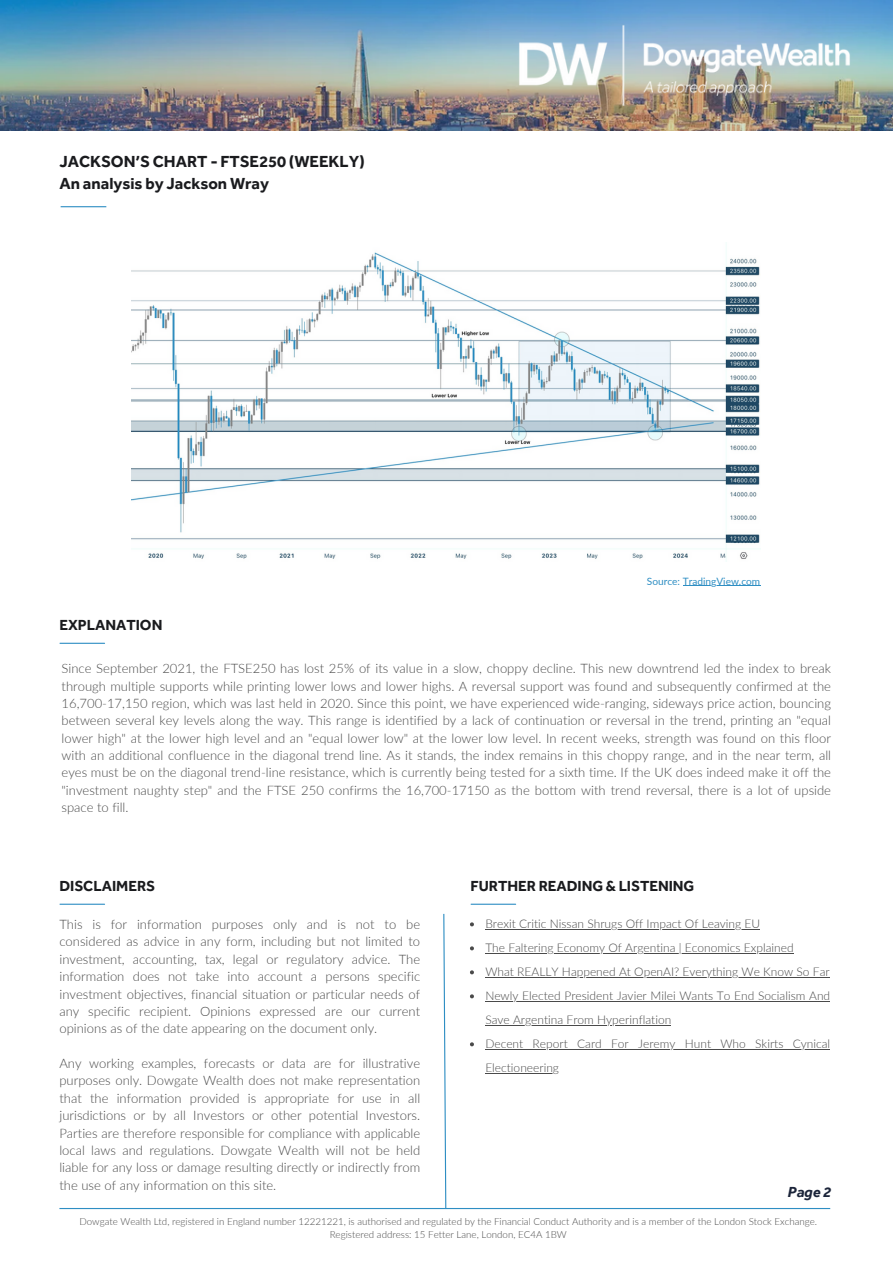
<style>
.page{position:relative;width:893px;height:1264px;background:#fff}
.page>*{position:absolute;margin:0;border:0;box-sizing:border-box;transform-origin:0 0}
.t1{font:700 16.5px "Effra Trial";color:#1a1b1e}
.t2{font:700 15px "Effra Trial";color:#1a1b1e}
.t3{font:italic 700 15px "Effra Trial";color:#1c253a}
.t4{font:300 13.05px/17.4px "Lato";color:#4a4a4a;text-align:justify}
.t5{font:300 12px/24px "Lato";color:#4a4a4a}
.t6{font:10.05px "Lato";color:#2e8ec3}
.t7{font:300 9.75px/13px "Lato";color:#4a4a4a;text-align:center}
</style>
<div class="page">
<hr style="left:60px;top:903px;width:45px;height:1px;background:#2e8ec3">
<img style="left:0;top:0;width:892px;height:131px">
<img style="left:519px;top:24px;width:331px;height:82px">
<hr style="left:61px;top:206px;width:45px;height:1px;background:#2e8ec3">
<hr style="left:471px;top:903px;width:44px;height:1px;background:#2e8ec3">
<hr style="left:60px;top:642px;width:45px;height:2px;background:#2e8ec3">
<hr style="left:59px;top:1207px;width:771px;height:1px;background:#2e8ec3">
<img style="left:131px;top:242px;width:629px;height:320px">
<svg style="left:470px;top:922px;width:4px;height:4px"></svg>
<hr style="left:485px;top:929px;width:275px;height:1px;background:#4a4a4a">
<svg style="left:470px;top:946px;width:4px;height:4px"></svg>
<hr style="left:485px;top:953px;width:308px;height:1px;background:#4a4a4a">
<svg style="left:470px;top:970px;width:4px;height:4px"></svg>
<hr style="left:485px;top:977px;width:344px;height:1px;background:#4a4a4a">
<svg style="left:470px;top:994px;width:4px;height:4px"></svg>
<hr style="left:485px;top:1001px;width:345px;height:1px;background:#4a4a4a">
<hr style="left:485px;top:1025px;width:186px;height:1px;background:#4a4a4a">
<svg style="left:470px;top:1042px;width:4px;height:4px"></svg>
<hr style="left:485px;top:1049px;width:345px;height:1px;background:#4a4a4a">
<hr style="left:485px;top:1073px;width:74px;height:1px;background:#4a4a4a">
<hr style="left:682px;top:585px;width:78px;height:1px;background:#2e8ec3">
<svg style="left:442px;top:913px;width:5px;height:296px"></svg>
<p class="t1" style="left:59px;top:152px;width:307px">JACKSON’S CHART - FTSE250 (WEEKLY)</p>
<p class="t1" style="left:59px;top:174px;width:211px">An analysis by Jackson Wray</p>
<p class="t2" style="left:59px;top:616px;width:104px">EXPLANATION</p>
<p class="t6" style="left:647px;top:574px;width:115px">Source: TradingView.com</p>
<p class="t4" style="left:62px;top:659px;width:771px">Since September 2021, the FTSE250 has lost 25% of its value in a slow, choppy decline. This new downtrend led the index to break through multiple supports while printing lower lows and lower highs. A reversal support was found and subsequently confirmed at the 16,700-17,150 region, which was last held in 2020. Since this point, we have experienced wide-ranging, sideways price action, bouncing between several key levels along the way. This range is identified by a lack of continuation or reversal in the trend, printing an "equal lower high" at the lower high level and an "equal lower low" at the lower low level. In recent weeks, strength was found on this floor with an additional confluence in the diagonal trend line. As it stands, the index remains in this choppy range, and in the near term, all eyes must be on the diagonal trend-line resistance, which is currently being tested for a sixth time. If the UK does indeed make it off the "investment naughty step" and the FTSE 250 confirms the 16,700-17150 as the bottom with trend reversal, there is a lot of upside space to fill.</p>
<p class="t2" style="left:59px;top:877px;width:97px">DISCLAIMERS</p>
<p class="t2" style="left:470px;top:877px;width:225px">FURTHER READING &amp; LISTENING</p>
<p class="t4" style="left:59px;top:915px;width:362px">This is for information purposes only and is not to be considered as advice in any form, including but not limited to investment, accounting, tax, legal or regulatory advice. The information does not take into account a persons specific investment objectives, financial situation or particular needs of any specific recipient. Opinions expressed are our current opinions as of the date appearing on the document only.</p>
<p class="t4" style="left:59px;top:1054px;width:362px">Any working examples, forecasts or data are for illustrative purposes only. Dowgate Wealth does not make representation that the information provided is appropriate for use in all jurisdictions or by all Investors or other potential Investors.<br>Parties are therefore responsible for compliance with applicable local laws and regulations. Dowgate Wealth will not be held liable for any loss or damage resulting directly or indirectly from the use of any information on this site.</p>
<p class="t5" style="left:485px;top:911px;width:276px">Brexit Critic Nissan Shrugs Off Impact Of Leaving EU</p>
<p class="t5" style="left:485px;top:935px;width:310px">The Faltering Economy Of Argentina | Economics Explained</p>
<p class="t5" style="left:485px;top:959px;width:346px">What REALLY Happened At OpenAI? Everything We Know So Far</p>
<p class="t5" style="left:485px;top:983px;width:346px">Newly Elected President Javier Milei Wants To End Socialism And<br>Save Argentina From Hyperinflation</p>
<p class="t5" style="left:485px;top:1031px;width:346px">Decent Report Card For Jeremy Hunt Who Skirts Cynical<br>Electioneering</p>
<p class="t3" style="left:787px;top:1183px;width:45px">Page 2</p>
<p class="t7" style="left:79px;top:1215px;width:739px">Dowgate Wealth Ltd, registered in England number 12221221, is authorised and regulated by the Financial Conduct Authority and is a member of the London Stock Exchange.<br>Registered address: 15 Fetter Lane, London, EC4A 1BW</p>
</div>
